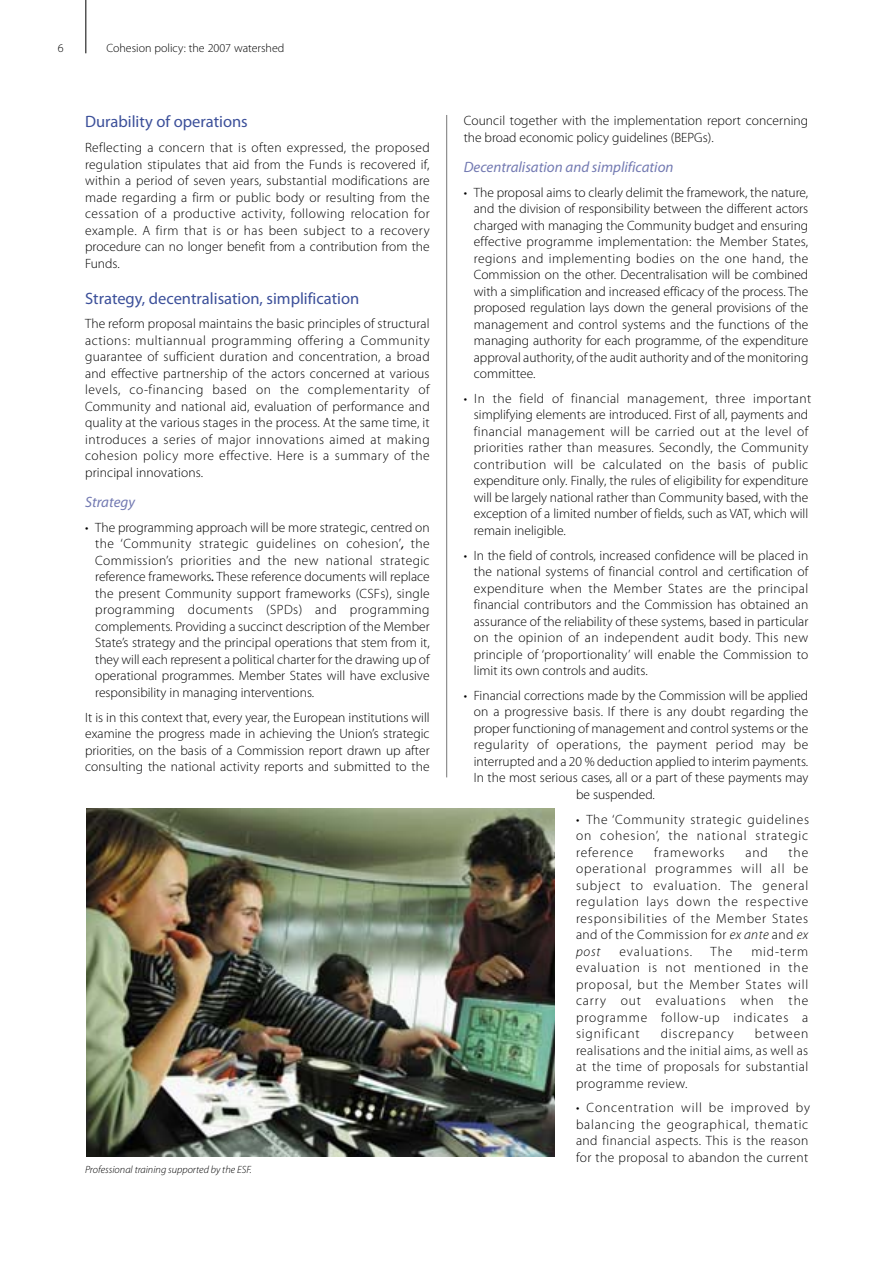
<style>
.page{position:relative;width:893px;height:1263px;background:#fff}
.page>*{position:absolute;margin:0;border:0;box-sizing:border-box;transform-origin:0 0}
.t1{font:16.5px "Myriad Pro";color:#3c509a}
.t2{font:italic 15px "Myriad Pro";color:#737ab2}
.t3{font:300 13.5px/16.5px "Myriad Pro";letter-spacing:.01em;color:#000;text-align:justify}
.t4{font:300 13.5px/16.5px "Myriad Pro";letter-spacing:.04em;color:#000}
.t5{font:300 13.5px "Myriad Pro";letter-spacing:.035em;color:#000}
.t6{font:300 13.5px "Myriad Pro";letter-spacing:.065em;color:#000}
.t7{font:300 12px "Myriad Pro";color:#000}
.t8{font:italic 300 10.5px "Myriad Pro";color:#000}
.s1{font-weight:400;font-style:italic}
.s2{font-style:italic}
</style>
<div class="page">
<hr style="left:85px;top:0;width:1px;height:53px;background:#000">
<img style="left:87px;top:808px;width:467px;height:349px">
<hr style="left:446px;top:115px;width:1px;height:662px;background:#777">
<p class="t7" style="left:58px;top:43px;width:7px">6</p>
<p class="t7" style="left:106px;top:43px;width:179px">Cohesion policy: the 2007 watershed</p>
<p class="t1" style="left:85px;top:116px;width:164px">Durability of operations</p>
<p class="t3" style="left:85px;top:141px;width:346px">Reflecting a concern that is often expressed, the proposed regulation stipulates that aid from the Funds is recovered if, within a period of seven years, substantial modifications are made regarding a firm or public body or resulting from the cessation of a productive activity, following relocation for example. A firm that is or has been subject to a recovery procedure can no longer benefit from a contribution from the Funds.</p>
<p class="t1" style="left:85px;top:292px;width:276px">Strategy, decentralisation, simplification</p>
<p class="t3" style="left:85px;top:317px;width:346px">The reform proposal maintains the basic principles of structural actions: multiannual programming offering a Community guarantee of sufficient duration and concentration, a broad and effective partnership of the actors concerned at various levels, co-financing based on the complementarity of Community and national aid, evaluation of performance and quality at the various stages in the process. At the same time, it introduces a series of major innovations aimed at making cohesion policy more effective. Here is a summary of the principal innovations.</p>
<p class="t2" style="left:85px;top:497px;width:51px">Strategy</p>
<p class="t3" style="left:95px;top:520px;width:336px;text-indent:-10px">• The programming approach will be more strategic, centred on the ‘Community strategic guidelines on cohesion’<span class="s1">,</span> the Commission’s priorities and the new national strategic reference frameworks<span class="s1">.</span> These reference documents will replace the present Community support frameworks (CSFs), single programming documents (SPDs) and programming complements. Providing a succinct description of the Member State’s strategy and the principal operations that stem from it, they will each represent a political charter for the drawing up of operational programmes. Member States will have exclusive responsibility in managing interventions.</p>
<p class="t3" style="left:85px;top:710px;width:346px">It is in this context that, every year, the European institutions will examine the progress made in achieving the Union’s strategic priorities, on the basis of a Commission report drawn up after consulting the national activity reports and submitted to the</p>
<p class="t8" style="left:85px;top:1166px;width:168px">Professional training supported by the ESF.</p>
<p class="t3" style="left:463px;top:114px;width:346px">Council together with the implementation report concerning the broad economic policy guidelines (BEPGs).</p>
<p class="t2" style="left:463px;top:161px;width:211px">Decentralisation and simplification</p>
<p class="t3" style="left:474px;top:185px;width:336px;text-indent:-10px">• The proposal aims to clearly delimit the framework, the nature, and the division of responsibility between the different actors charged with managing the Community budget and ensuring effective programme implementation: the Member States, regions and implementing bodies on the one hand, the Commission on the other. Decentralisation will be combined with a simplification and increased efficacy of the process. The proposed regulation lays down the general provisions of the management and control systems and the functions of the managing authority for each programme, of the expenditure approval authority, of the audit authority and of the monitoring committee.</p>
<p class="t3" style="left:474px;top:391px;width:339px;text-align:left;text-indent:-10px">• In the field of financial management, three important simplifying elements are introduced. First of all, payments and financial management will be carried out at the level of priorities rather than measures. Secondly, the Community contribution will be calculated on the basis of public expenditure only. Finally, the rules of eligibility for expenditure will be largely national rather than Community based, with the exception of a limited number of fields, such as VAT, which will remain ineligible.</p>
<p class="t3" style="left:474px;top:548px;width:336px;text-indent:-10px">• In the field of controls, increased confidence will be placed in the national systems of financial control and certification of expenditure when the Member States are the principal financial contributors and the Commission has obtained an assurance of the reliability of these systems, based in particular on the opinion of an independent audit body. This new principle of ‘proportionality’ will enable the Commission to limit its own controls and audits.</p>
<p class="t3" style="left:463px;top:688px;width:346px">• Financial corrections made by the Commission will be applied</p>
<p class="t3" style="left:474px;top:705px;width:336px">on a progressive basis. If there is any doubt regarding the</p>
<p class="t3" style="left:474px;top:721px;width:336px">proper functioning of management and control systems or the</p>
<p class="t5" style="left:474px;top:740px;width:336px">regularity of operations, the payment period may be</p>
<p class="t3" style="left:474px;top:754px;width:336px">interrupted and a 20 % deduction applied to interim payments.</p>
<p class="t3" style="left:474px;top:771px;width:336px">In the most serious cases, all or a part of these payments may</p>
<p class="t3" style="left:576px;top:787px;width:80px">be suspended.</p>
<p class="t3" style="left:576px;top:812px;width:234px">• The ‘Community strategic guidelines on cohesion’, the national strategic reference</p>
<p class="t6" style="left:654px;top:847px;width:72px">frameworks</p>
<p class="t3" style="left:745px;top:845px;width:24px">and</p>
<p class="t3" style="left:576px;top:845px;width:234px;text-indent:212px">the operational programmes will all be subject to evaluation. The general regulation lays down the respective responsibilities of the Member States and of the Commission for <span class="s2">ex ante</span> and <span class="s2">ex post</span></p>
<p class="t3" style="left:576px;top:944px;width:234px;text-indent:175px">mid-term evaluation is not mentioned in the proposal, but the Member States will carry out evaluations when the programme follow-up indicates a significant</p>
<p class="t6" style="left:619px;top:946px;width:74px">evaluations.</p>
<p class="t3" style="left:710px;top:944px;width:23px">The</p>
<p class="t3" style="left:576px;top:1027px;width:234px;text-indent:179px">between realisations and the initial aims, as well as at the time of proposals for substantial programme review.</p>
<p class="t4" style="left:576px;top:1101px;width:235px">• Concentration will be improved by balancing the geographical, thematic and financial aspects. This is the reason for the proposal to abandon the current</p>
<p class="t6" style="left:660px;top:1029px;width:75px">discrepancy</p>
</div>
